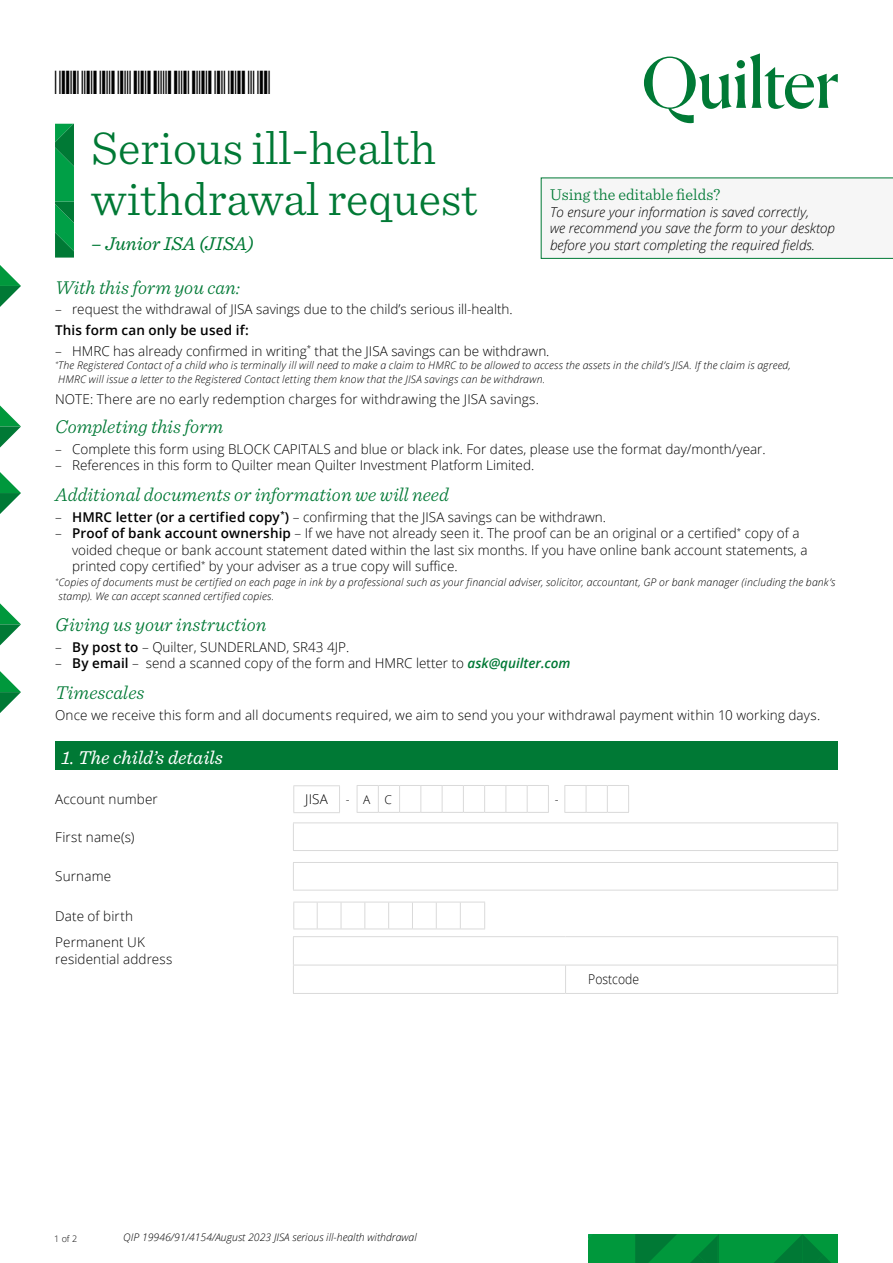
<style>
.page{position:relative;width:893px;height:1263px;background:#fff}
.page>*{position:absolute;margin:0;border:0;box-sizing:border-box;transform-origin:0 0}
.t1{font:300 48px/51px "Sentinel";color:#007935}
.t2{font:italic 300 19.5px "Sentinel";color:#007935}
.t3{font:italic 19.5px "Sentinel";color:#fff}
.t4{font:italic 19.5px "Sentinel";color:#007935}
.t5{font:300 16.5px "Sentinel";color:#007935}
.t6{font:300 13.5px/16.5px "Open Sans";color:#000}
.t7{font:italic 300 13.5px/16.5px "Open Sans";color:#000}
.t8{font:600 13.5px "Open Sans";letter-spacing:.015em;color:#000}
.t9{font:300 13.5px "Open Sans";color:#000;scale:.9 1}
.t10{font:300 12px "Open Sans";color:#000}
.t11{font:italic 300 10.5px/13.5px "Open Sans";letter-spacing:.015em;color:#000}
.t12{font:300 9px "Open Sans";color:#000}
.s1{font-weight:600}
.s2{font-weight:600;font-style:italic;color:#007935}
</style>
<div class="page">
<svg style="left:589px;top:1234px;width:249px;height:29px;background:#008f3a"></svg>
<svg style="left:644px;top:53px;width:194px;height:70px"></svg>
<svg style="left:55px;top:124px;width:19px;height:134px;background:#039141"></svg>
<svg style="left:0;top:265px;width:21px;height:42px"></svg>
<div style="left:540px;top:177px;width:353px;height:82px;background:#f6f6f6"></div>
<div style="left:55px;top:742px;width:783px;height:28px;background:#007935"></div>
<svg style="left:0;top:405px;width:21px;height:42px"></svg>
<svg style="left:0;top:472px;width:21px;height:42px"></svg>
<svg style="left:0;top:603px;width:21px;height:42px"></svg>
<svg style="left:0;top:671px;width:21px;height:42px"></svg>
<svg style="left:357px;top:785px;width:192px;height:28px"></svg>
<svg style="left:564px;top:785px;width:65px;height:28px"></svg>
<hr style="left:293px;top:785px;width:47px;height:1px;background:#dadada">
<svg style="left:293px;top:786px;width:1px;height:26px"></svg>
<svg style="left:339px;top:786px;width:1px;height:26px"></svg>
<hr style="left:293px;top:812px;width:47px;height:1px;background:#dadada">
<hr style="left:293px;top:822px;width:545px;height:1px;background:#dadada">
<svg style="left:293px;top:823px;width:1px;height:27px"></svg>
<svg style="left:837px;top:823px;width:1px;height:27px"></svg>
<hr style="left:293px;top:850px;width:545px;height:1px;background:#dadada">
<hr style="left:293px;top:862px;width:545px;height:1px;background:#dadada">
<svg style="left:293px;top:863px;width:1px;height:27px"></svg>
<svg style="left:837px;top:863px;width:1px;height:27px"></svg>
<hr style="left:293px;top:890px;width:545px;height:1px;background:#dadada">
<svg style="left:293px;top:902px;width:192px;height:27px"></svg>
<hr style="left:293px;top:993px;width:273px;height:1px;background:#dadada">
<hr style="left:566px;top:993px;width:272px;height:1px;background:#dadada">
<svg style="left:565px;top:966px;width:1px;height:27px"></svg>
<svg style="left:837px;top:937px;width:1px;height:56px"></svg>
<hr style="left:293px;top:936px;width:273px;height:1px;background:#dadada">
<svg style="left:293px;top:937px;width:1px;height:56px"></svg>
<hr style="left:566px;top:936px;width:272px;height:1px;background:#dadada">
<hr style="left:293px;top:965px;width:273px;height:1px;background:#dadada">
<hr style="left:566px;top:965px;width:272px;height:1px;background:#dadada">
<h1 class="t1" style="left:91px;top:119px;width:388px">Serious ill-health withdrawal request</h1>
<h2 class="t4" style="left:91px;top:229px;width:164px">– Junior ISA (JISA)</h2>
<h2 class="t2" style="left:55px;top:273px;width:186px">With this form you can:</h2>
<p class="t6" style="left:55px;top:301px;width:459px">– request the withdrawal of JISA savings due to the child’s serious ill-health.</p>
<p class="t8" style="left:55px;top:321px;width:195px">This form can only be used if:</p>
<p class="t6" style="left:55px;top:342px;width:496px">– HMRC has already confirmed in writing<sup>*</sup> that the JISA savings can be withdrawn.</p>
<p class="t11" style="left:58px;top:358px;width:734px;text-indent:-3px"><sup>*</sup>The Registered Contact of a child who is terminally ill will need to make a claim to HMRC to be allowed to access the assets in the child’s JISA. If the claim is agreed,<br>HMRC will issue a letter to the Registered Contact letting them know that the JISA savings can be withdrawn.</p>
<p class="t6" style="left:55px;top:390px;width:485px">NOTE: There are no early redemption charges for withdrawing the JISA savings.</p>
<p class="t5" style="left:550px;top:182px;width:172px">Using the editable fields?</p>
<p class="t7" style="left:550px;top:203px;width:287px">To ensure your information is saved correctly,<br>we recommend you save the form to your desktop before you start completing the required fields.</p>
<h2 class="t2" style="left:55px;top:412px;width:170px">Completing this form</h2>
<p class="t6" style="left:55px;top:440px;width:712px">– Complete this form using BLOCK CAPITALS and blue or black ink. For dates, please use the format day/month/year.</p>
<p class="t6" style="left:55px;top:456px;width:481px">– References in this form to Quilter mean Quilter Investment Platform Limited.</p>
<h2 class="t2" style="left:55px;top:480px;width:395px">Additional documents or information we will need</h2>
<p class="t6" style="left:55px;top:508px;width:553px">– <span class="s1">HMRC letter (or a certified copy</span><sup>*</sup><span class="s1">)</span> – confirming that the JISA savings can be withdrawn.</p>
<p class="t6" style="left:72px;top:525px;width:737px;text-indent:-17px">– <span class="s1">Proof of bank account ownership</span> – If we have not already seen it. The proof can be an original or a certified<sup>*</sup> copy of a voided cheque or bank account statement dated within the last six months. If you have online bank account statements, a printed copy certified<sup>*</sup> by your adviser as a true copy will suffice.</p>
<p class="t11" style="left:59px;top:575px;width:778px;text-indent:-4px"><sup>*</sup>Copies of documents must be certified on each page in ink by a professional such as your financial adviser, solicitor, accountant, GP or bank manager (including the bank’s stamp). We can accept scanned certified copies.</p>
<h2 class="t2" style="left:55px;top:610px;width:213px">Giving us your instruction</h2>
<p class="t6" style="left:55px;top:638px;width:296px">– <span class="s1">By post to</span> – Quilter, SUNDERLAND, SR43 4JP.</p>
<p class="t6" style="left:55px;top:654px;width:517px">– <span class="s1">By email</span> – send a scanned copy of the form and HMRC letter to <span class="s2">ask@quilter.com</span></p>
<h2 class="t2" style="left:55px;top:678px;width:91px">Timescales</h2>
<p class="t6" style="left:55px;top:706px;width:767px">Once we receive this form and all documents required, we aim to send you your withdrawal payment within 10 working days.</p>
<h2 class="t3" style="left:61px;top:742px;width:163px">1. The child’s details</h2>
<p class="t6" style="left:55px;top:791px;width:104px">Account number</p>
<p class="t6" style="left:305px;top:791px;width:24px">JISA</p>
<p class="t10" style="left:346px;top:791px;width:47px">-AC</p>
<p class="t10" style="left:555px;top:791px;width:5px">-</p>
<p class="t6" style="left:55px;top:828px;width:81px">First name(s)</p>
<p class="t6" style="left:55px;top:868px;width:57px">Surname</p>
<p class="t6" style="left:55px;top:902px;width:91px;line-height:26.2px">Date of birth<br>Permanent UK</p>
<p class="t6" style="left:55px;top:950px;width:119px">residential address</p>
<p class="t9" style="left:588px;top:970px;width:58px">Postcode</p>
<p class="t12" style="left:54px;top:1232px;width:24px">1 of 2</p>
<p class="t11" style="left:123px;top:1230px;width:295px">QIP 19946/91/4154/August 2023 JISA serious ill-health withdrawal</p>
</div>
